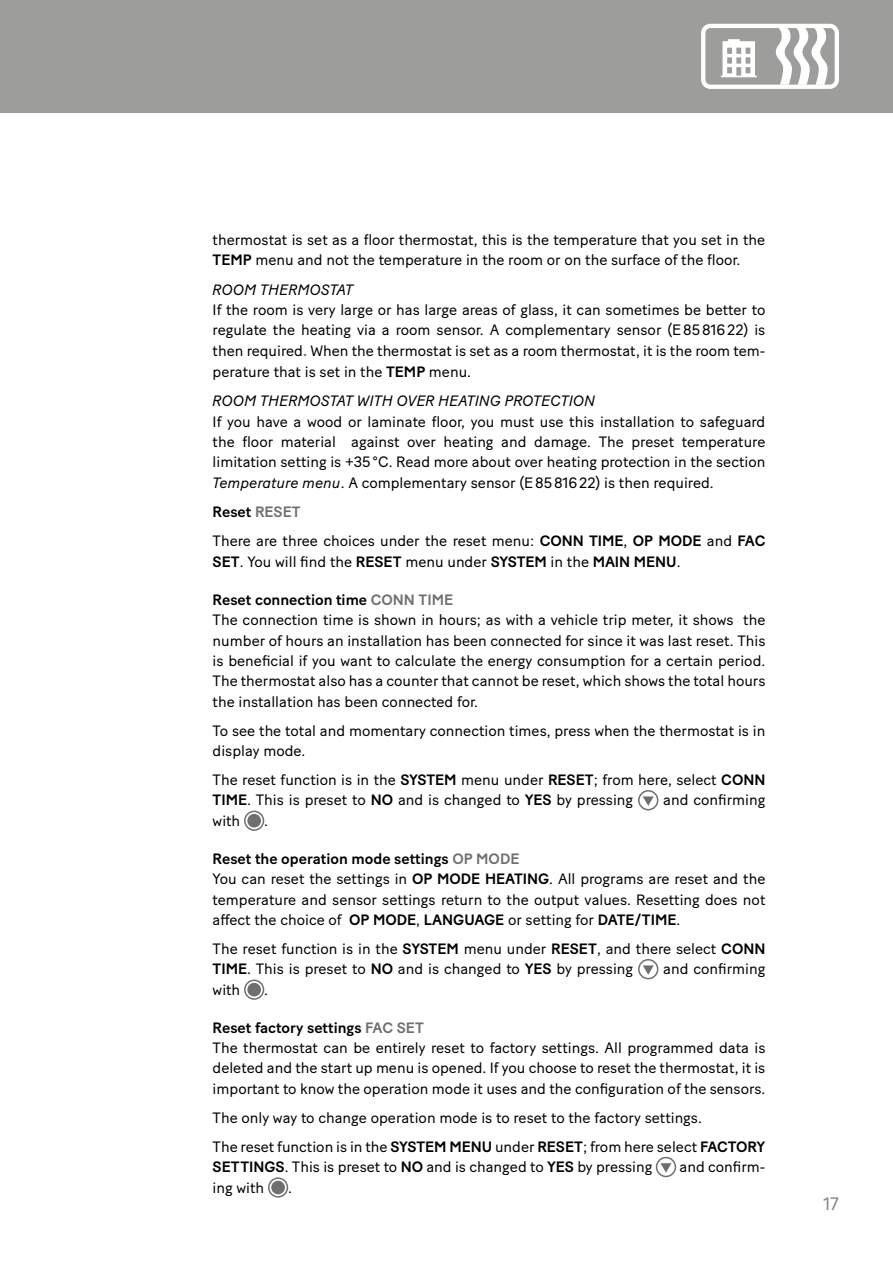
<style>
.page{position:relative;width:893px;height:1263px;background:#fff}
.page>*{position:absolute;margin:0;border:0;box-sizing:border-box;transform-origin:0 0}
.t1{font:18px "Baton Turbo";color:#878787}
.t2{font:15px/20.4px "Baton Turbo";color:#000}
.t3{font:italic 15px "Baton Turbo";color:#000}
.s1{font-weight:500}
.s2{font-weight:500;color:#706f6f}
.s3{font-style:italic}
</style>
<div class="page">
<div style="left:0;top:0;width:893px;height:113px;background:#9d9d9c"></div>
<div style="left:701px;top:24px;width:138px;height:65px;border:4px solid #fff;border-radius:7px"></div>
<svg style="left:776px;top:28px;width:51px;height:57px"></svg>
<svg style="left:721px;top:39px;width:36px;height:38px"></svg>
<div style="left:638px;top:790px;width:20px;height:20px;border:2px solid #706f6f;border-radius:50%"></div>
<svg style="left:643px;top:796px;width:11px;height:10px"></svg>
<div style="left:244px;top:811px;width:20px;height:20px;border:2px solid #706f6f;border-radius:50%"></div>
<div style="left:247px;top:814px;width:14px;height:13px;background:#706f6f;border-radius:50%"></div>
<div style="left:638px;top:959px;width:20px;height:20px;border:2px solid #706f6f;border-radius:50%"></div>
<svg style="left:643px;top:965px;width:11px;height:10px"></svg>
<div style="left:244px;top:979px;width:20px;height:21px;border:2px solid #706f6f;border-radius:50%"></div>
<div style="left:247px;top:983px;width:14px;height:13px;background:#706f6f;border-radius:50%"></div>
<div style="left:656px;top:1157px;width:20px;height:20px;border:2px solid #706f6f;border-radius:50%"></div>
<svg style="left:660px;top:1163px;width:11px;height:10px"></svg>
<div style="left:268px;top:1177px;width:20px;height:20px;border:2px solid #706f6f;border-radius:50%"></div>
<div style="left:271px;top:1181px;width:14px;height:13px;background:#706f6f;border-radius:50%"></div>
<p class="t2" style="left:213px;top:228px;width:554px">thermostat is set as a floor thermostat, this is the temperature that you set in the<br><span class="s1">TEMP</span> menu and not the temperature in the room or on the surface of the floor.</p>
<p class="t3" style="left:213px;top:278px;width:142px">ROOM THERMOSTAT</p>
<p class="t2" style="left:213px;top:298px;width:554px;text-align:justify">If the room is very large or has large areas of glass, it can sometimes be better to regulate the heating via a room sensor. A complementary sensor (E8581622) is then required<span class="s2">.</span> When the thermostat is set as a room thermostat, it is the room tem&shy;perature that is set in the <span class="s1">TEMP</span> menu.</p>
<p class="t3" style="left:213px;top:390px;width:384px">ROOM THERMOSTAT WITH OVER HEATING PROTECTION</p>
<p class="t2" style="left:213px;top:410px;width:554px;text-align:justify">If you have a wood or laminate floor, you must use this installation to safeguard the floor material against over heating and damage. The preset temperature limitation setting is +35°C. Read more about over heating protection in the section <span class="s3">Temperature menu</span>. A complementary sensor (E8581622) is then required.</p>
<p class="t2" style="left:213px;top:496px;width:554px;line-height:29px"><span class="s1">Reset</span> <span class="s2">RESET<br></span>There are three choices under the reset menu: <span class="s1">CONN TIME</span>, <span class="s1">OP MODE</span> and <span class="s1">FAC</span></p>
<p class="t2" style="left:213px;top:550px;width:469px"><span class="s1">SET</span>. You will find the <span class="s1">RESET</span> menu under <span class="s1">SYSTEM</span> in the <span class="s1">MAIN MENU</span>.</p>
<p class="t2" style="left:213px;top:588px;width:554px"><span class="s1">Reset connection time</span> <span class="s2">CONN TIME<br></span>The connection time is shown in hours; as with a vehicle trip meter, it shows the number of hours an installation has been connected for since it was last reset. This is beneficial if you want to calculate the energy consumption for a certain period.<br>The thermostat also has a counter that cannot be reset, which shows the total hours the installation has been connected for.</p>
<p class="t2" style="left:213px;top:719px;width:554px">To see the total and momentary connection times, press when the thermostat is in display mode.</p>
<p class="t2" style="left:213px;top:768px;width:554px">The reset function is in the <span class="s1">SYSTEM</span> menu under <span class="s1">RESET</span>; from here, select <span class="s1">CONN<br>TIME</span>. This is preset to <span class="s1">NO</span> and is changed to <span class="s1">YES</span> by pressing</p>
<p class="t2" style="left:663px;top:788px;width:104px">and confirming</p>
<p class="t2" style="left:213px;top:809px;width:29px">with</p>
<p class="t2" style="left:264px;top:809px;width:5px">.</p>
<p class="t2" style="left:213px;top:847px;width:554px"><span class="s1">Reset the operation mode settings</span> <span class="s2">OP MODE<br></span>You can reset the settings in <span class="s1">OP MODE HEATING</span>. All programs are reset and the temperature and sensor settings return to the output values. Resetting does not affect the choice of <span class="s1">OP MODE</span>, <span class="s1">LANGUAGE</span> or setting for <span class="s1">DATE/TIME</span>.</p>
<p class="t2" style="left:213px;top:937px;width:554px">The reset function is in the <span class="s1">SYSTEM</span> menu under <span class="s1">RESET</span>, and there select <span class="s1">CONN<br>TIME</span>. This is preset to <span class="s1">NO</span> and is changed to <span class="s1">YES</span> by pressing</p>
<p class="t2" style="left:663px;top:957px;width:104px">and confirming</p>
<p class="t2" style="left:213px;top:978px;width:29px">with</p>
<p class="t2" style="left:264px;top:978px;width:5px">.</p>
<p class="t2" style="left:213px;top:1016px;width:554px"><span class="s1">Reset factory settings</span> <span class="s2">FAC SET<br></span>The thermostat can be entirely reset to factory settings. All programmed data is deleted and the start up menu is opened. If you choose to reset the thermostat, it is important to know the operation mode it uses and the configuration of the sensors.</p>
<p class="t2" style="left:213px;top:1101px;width:554px;line-height:29px">The only way to change operation mode is to reset to the factory settings.<br>The reset function is in the <span class="s1">SYSTEM MENU</span> under <span class="s1">RESET</span>; from here select <span class="s1">FACTORY</span></p>
<p class="t2" style="left:213px;top:1155px;width:441px"><span class="s1">SETTINGS</span>. This is preset to <span class="s1">NO</span> and is changed to <span class="s1">YES</span> by pressing</p>
<p class="t2" style="left:679px;top:1155px;width:87px">and confirm-</p>
<p class="t2" style="left:213px;top:1175px;width:53px">ing with</p>
<p class="t2" style="left:288px;top:1175px;width:5px">.</p>
<p class="t1" style="left:823px;top:1189px;width:17px">17</p>
</div>
